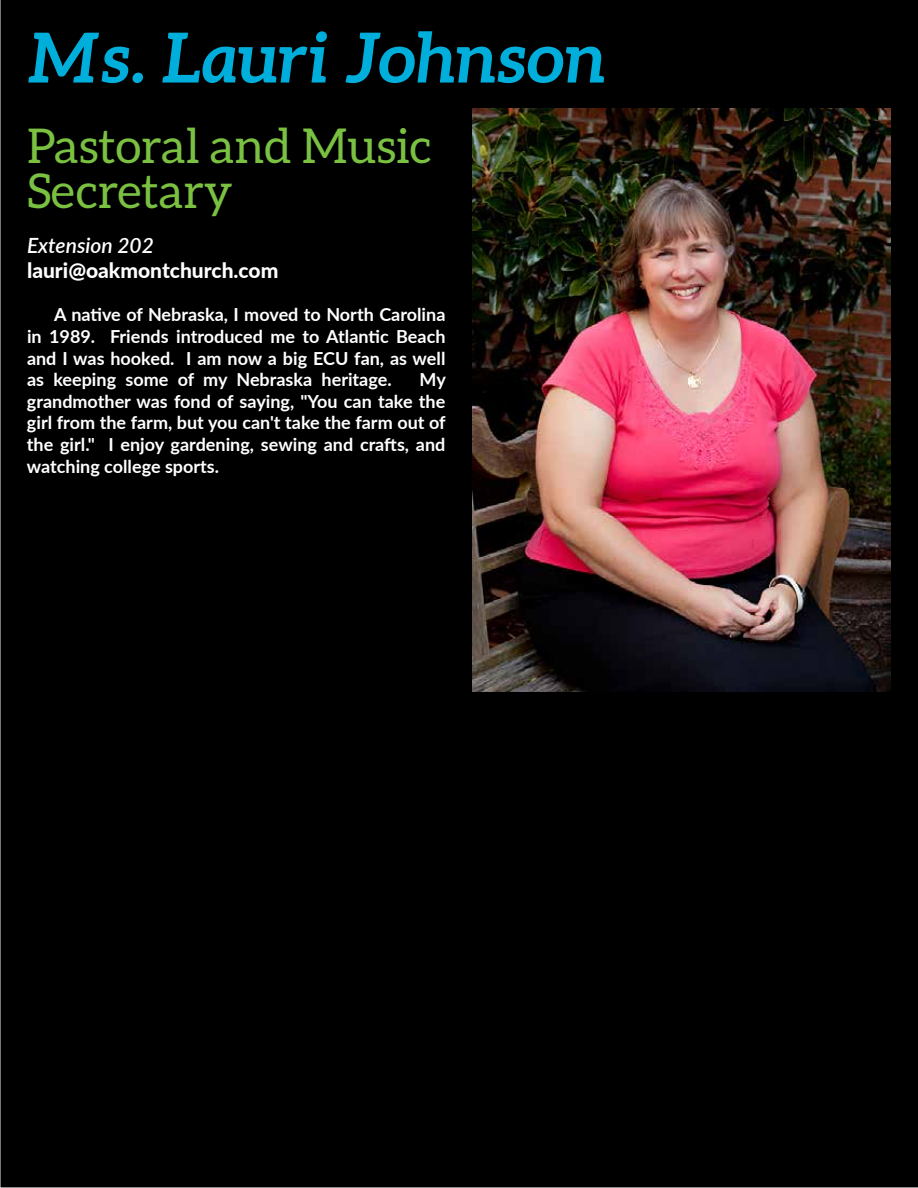
<style>
.page{position:relative;width:918px;height:1188px;background:#fff}
.page>*{position:absolute;margin:0;border:0;box-sizing:border-box;transform-origin:0 0}
.t1{font:italic 700 69px "Aleo";color:#00aedb}
.t2{font:48px/45px "Aleo";color:#7ac142}
.t3{font:800 21px "Lato";color:#fff}
.t4{font:italic 600 21px "Lato";color:#fff}
.t5{font:700 18px/21.6px "Lato";color:#fff;text-align:justify}
</style>
<div class="page">
<div style="left:1px;top:0;width:917px;height:1187px;background:#000"></div>
<img style="left:472px;top:108px;width:419px;height:584px">
<h1 class="t1" style="left:27px;top:18px;width:580px">Ms. Lauri Johnson</h1>
<h2 class="t2" style="left:27px;top:122px;width:406px">Pastoral and Music<br>Secretary</h2>
<p class="t4" style="left:27px;top:230px;width:128px">Extension 202</p>
<p class="t3" style="left:27px;top:255px;width:253px">lauri@oakmontchurch.com</p>
<p class="t5" style="left:27px;top:303px;width:420px;text-indent:27px">A native of Nebraska, I moved to North Carolina in 1989. Friends introduced me to Atlantic Beach and I was hooked. I am now a big ECU fan, as well as keeping some of my Nebraska heritage.</p>
<p class="t5" style="left:27px;top:368px;width:421px;text-indent:393px">My grandmother was fond of saying, "You can take the girl from the farm, but you can't take the farm out of the girl." I enjoy gardening, sewing and crafts, and watching college sports.</p>
</div>
